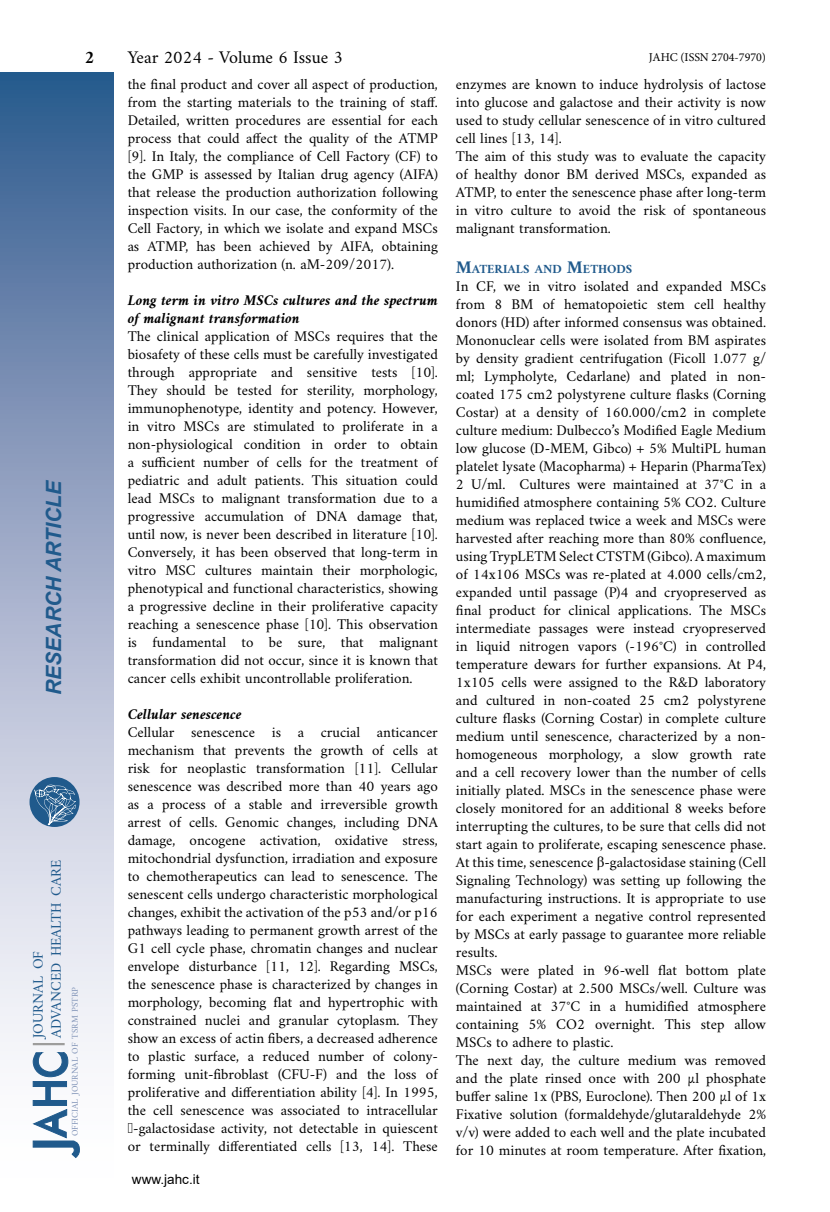
<style>
.page{position:relative;width:830px;height:1212px;background:#fff}
.page>*{position:absolute;margin:0;border:0;box-sizing:border-box;transform-origin:0 0}
.t1{font:italic 700 21px "Arial";letter-spacing:-.01em;color:#205a8c}
.t2{font:18px "Amiri";color:#000}
.t3{font:700 18px "Amiri";color:#000}
.t4{font:15px/18px "Amiri";color:#000;text-align:justify}
.t5{font:italic 700 15px/18px "Amiri";color:#000}
.t6{font:14.7px/18px "Amiri";color:#205a8c}
.t7{font:13.5px "Arial";color:#000}
.t8{font:700 12.6px "Amiri";color:#205a8c}
.t9{font:12px "Minion Pro";color:#000}
.t10{font:8.85px "Amiri";color:#8093b7}
.s1{font-size:18px}
.s2{font-family:"Times New Roman"}
</style>
<div class="page">
<svg style="left:0;top:72px;width:113px;height:979px;background:#9aaac6"></svg>
<div style="left:29px;top:777px;width:50px;height:50px;background:#205a8c;border-radius:50%"></div>
<svg style="left:34px;top:785px;width:42px;height:40px"></svg>
<svg style="left:32px;top:1052px;width:48px;height:106px"></svg>
<hr style="left:33px;top:1043px;width:32px;height:2px;background:#9d9d9c">
<h1 class="t1" style="left:40px;top:695px;width:216px;rotate:-90deg">RESEARCH ARTICLE</h1>
<p class="t6" style="left:29px;top:1038px;width:179px;rotate:-90deg">journal of<br>advanced health care</p>
<p class="t3" style="left:85px;top:46px;width:11px">2</p>
<p class="t2" style="left:128px;top:46px;width:217px">Year 2024 - Volume 6 Issue 3</p>
<p class="t9" style="left:648px;top:49px;width:119px">JAHC (ISSN 2704-7970)</p>
<p class="t10" style="left:70px;top:1136px;width:151px;rotate:-90deg">official journal of tsrm pstrp</p>
<p class="t4" style="left:128px;top:75px;width:311px">the final product and cover all aspect of production, from the starting materials to the training of staff.<br>Detailed, written procedures are essential for each process that could affect the quality of the ATMP [9]. In Italy, the compliance of Cell Factory (CF) to the GMP is assessed by Italian drug agency (AIFA) that release the production authorization following inspection visits. In our case, the conformity of the Cell Factory, in which we isolate and expand MSCs as ATMP, has been achieved by AIFA, obtaining production authorization (n. aM-209/2017).</p>
<p class="t5" style="left:128px;top:291px;width:311px">Long term in vitro MSCs cultures and the spectrum of malignant transformation</p>
<p class="t4" style="left:128px;top:327px;width:311px">The clinical application of MSCs requires that the biosafety of these cells must be carefully investigated through appropriate and sensitive tests [10].<br>They should be tested for sterility, morphology, immunophenotype, identity and potency. However, in vitro MSCs are stimulated to proliferate in a non-physiological condition in order to obtain a sufficient number of cells for the treatment of pediatric and adult patients. This situation could lead MSCs to malignant transformation due to a progressive accumulation of DNA damage that, until now, is never been described in literature [10].<br>Conversely, it has been observed that long-term in vitro MSC cultures maintain their morphologic, phenotypical and functional characteristics, showing a progressive decline in their proliferative capacity reaching a senescence phase [10]. This observation is fundamental to be sure, that malignant transformation did not occur, since it is known that cancer cells exhibit uncontrollable proliferation.</p>
<p class="t5" style="left:128px;top:705px;width:115px">Cellular senescence</p>
<p class="t4" style="left:128px;top:723px;width:311px">Cellular senescence is a crucial anticancer mechanism that prevents the growth of cells at risk for neoplastic transformation [11]. Cellular senescence was described more than 40 years ago as a process of a stable and irreversible growth arrest of cells. Genomic changes, including DNA damage, oncogene activation, oxidative stress, mitochondrial dysfunction, irradiation and exposure to chemotherapeutics can lead to senescence. The senescent cells undergo characteristic morphological changes, exhibit the activation of the p53 and/or p16 pathways leading to permanent growth arrest of the G1 cell cycle phase, chromatin changes and nuclear envelope disturbance [11, 12]. Regarding MSCs, the senescence phase is characterized by changes in morphology, becoming flat and hypertrophic with constrained nuclei and granular cytoplasm. They show an excess of actin fibers, a decreased adherence to plastic surface, a reduced number of colony&shy;forming unit-fibroblast (CFU-F) and the loss of proliferative and differentiation ability [4]. In 1995, the cell senescence was associated to intracellular β-galactosidase activity, not detectable in quiescent or terminally differentiated cells [13, 14]. These</p>
<p class="t7" style="left:132px;top:1170px;width:69px">www.jahc.it</p>
<p class="t4" style="left:455px;top:75px;width:311px;text-align:left">enzymes are known to induce hydrolysis of lactose into glucose and galactose and their activity is now used to study cellular senescence of in vitro cultured cell lines [13, 14].<br>The aim of this study was to evaluate the capacity of healthy donor BM derived MSCs, expanded as ATMP, to enter the senescence phase after long-term in vitro culture to avoid the risk of spontaneous malignant transformation.</p>
<p class="t8" style="left:455px;top:261px;width:178px"><span class="s1">M</span>ATERIALS AND <span class="s1">M</span>ETHODS</p>
<p class="t4" style="left:455px;top:277px;width:311px;text-align:left">In CF, we in vitro isolated and expanded MSCs from 8 BM of hematopoietic stem cell healthy donors (HD) after informed consensus was obtained.<br>Mononuclear cells were isolated from BM aspirates by density gradient centrifugation (Ficoll 1.077 g/ ml; Lympholyte, Cedarlane) and plated in non&shy;coated 175 cm2 polystyrene culture flasks (Corning Costar) at a density of 160.000/cm2 in complete culture medium: Dulbecco’s Modified Eagle Medium low glucose (D-MEM, Gibco) + 5% MultiPL human platelet lysate (Macopharma) + Heparin (PharmaTex)<br>2 U/ml. Cultures were maintained at 37°C in a humidified atmosphere containing 5% CO2. Culture medium was replaced twice a week and MSCs were harvested after reaching more than 80% confluence, using TrypLETM Select CTSTM (Gibco). A maximum of 14x106 MSCs was re-plated at 4.000 cells/cm2, expanded until passage (P)4 and cryopreserved as final product for clinical applications. The MSCs intermediate passages were instead cryopreserved in liquid nitrogen vapors (-196°C) in controlled temperature dewars for further expansions. At P4, 1x105 cells were assigned to the R&amp;D laboratory and cultured in non-coated 25 cm2 polystyrene culture flasks (Corning Costar) in complete culture medium until senescence, characterized by a non&shy;homogeneous morphology, a slow growth rate and a cell recovery lower than the number of cells initially plated. MSCs in the senescence phase were closely monitored for an additional 8 weeks before interrupting the cultures, to be sure that cells did not start again to proliferate, escaping senescence phase.<br>At this time, senescence <span class="s2">β</span>-galactosidase staining (Cell Signaling Technology) was setting up following the manufacturing instructions. It is appropriate to use for each experiment a negative control represented by MSCs at early passage to guarantee more reliable results.<br>MSCs were plated in 96-well flat bottom plate (Corning Costar) at 2.500 MSCs/well. Culture was maintained at 37°C in a humidified atmosphere containing 5% CO2 overnight. This step allow MSCs to adhere to plastic.<br>The next day, the culture medium was removed and the plate rinsed once with 200 µl phosphate buffer saline 1x (PBS, Euroclone). Then 200 µl of 1x Fixative solution (formaldehyde/glutaraldehyde 2% v/v) were added to each well and the plate incubated for 10 minutes at room temperature. After fixation,</p>
</div>
